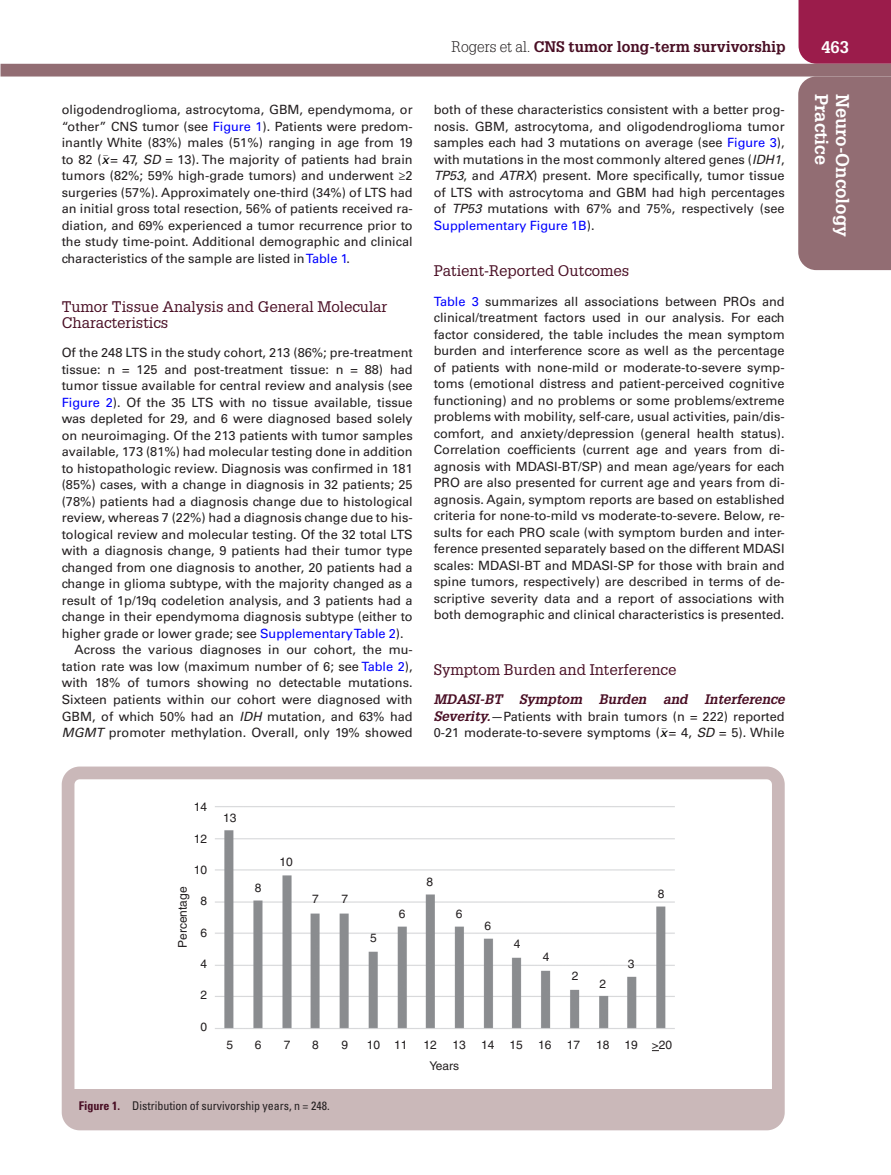
<style>
.page{position:relative;width:891px;height:1175px;background:#fff}
.page>*{position:absolute;margin:0;border:0;box-sizing:border-box;transform-origin:0 0}
.t1{font:700 18px "Glypha LT Std";color:#fff}
.t2{font:700 16.5px "Glypha LT Std";color:#fff}
.t3{font:15px/16.5px "Glypha LT Std";color:#490e24}
.t4{font:700 15px "Glypha LT Std";color:#490e24}
.t5{font:italic 700 13.5px "Glypha LT Std";color:#490e24}
.t6{font:12.75px/16.5px "Univers LT Std";color:#231f20;text-align:justify}
.t7{font:12px "Helvetica";color:#231f20}
.t8{font:condensed 12px "Univers LT Std";color:#231f20}
.s1{color:#00f}
.s2{font-style:italic;color:#000}
.s3{font-family:"CMR10";color:#000}
.s4{font-style:italic}
.s5{font-weight:300;color:#231f20}
.s6{font-family:"Glypha LT Std";font-weight:700;font-style:italic;font-size:13.5px;color:#490e24}
.s7{font-weight:700;color:#490e24}
</style>
<div class="page">
<div style="left:799px;top:0;width:92px;height:64px;background:#9b1c4b"></div>
<div style="left:1px;top:64px;width:890px;height:12px;background:#926d73"></div>
<div style="left:798px;top:76px;width:93px;height:194px;background:#926d73"></div>
<div style="left:70px;top:1089px;width:706px;height:28px;background:#cab8b9"></div>
<img style="left:215px;top:806px;width:459px;height:246px">
<div style="left:62px;top:766px;width:723px;height:364px;border:13px solid #cab8b9;border-radius:12px"></div>
<p class="t6" style="left:62px;top:102px;width:353px">oligodendroglioma, astrocytoma, GBM, ependymoma, or “other” CNS tumor (see <span class="s1">Figure 1</span>). Patients were predom&shy;inantly White (83%) males (51%) ranging in age from 19 to 82 (<span class="s2">x</span><span class="s3">¯</span>= 47, <span class="s4">SD</span> = 13). The majority of patients had brain tumors (82%; 59% high-grade tumors) and underwent ≥2 surgeries (57%). Approximately one-third (34%) of LTS had an initial gross total resection, 56% of patients received ra&shy;diation, and 69% experienced a tumor recurrence prior to the study time-point. Additional demographic and clinical characteristics of the sample are listed in <span class="s1">Table 1</span>.</p>
<p class="t3" style="left:62px;top:298px;width:327px">Tumor Tissue Analysis and General Molecular<br>Characteristics</p>
<p class="t6" style="left:62px;top:345px;width:353px">Of the 248 LTS in the study cohort, 213 (86%; pre-treatment</p>
<p class="t6" style="left:62px;top:361px;width:353px">tissue: n = 125 and post-treatment tissue: n = 88) had</p>
<p class="t6" style="left:62px;top:378px;width:353px">tumor tissue available for central review and analysis (see</p>
<p class="t6" style="left:62px;top:394px;width:352px"><span class="s1">Figure 2</span>). Of the 35 LTS with no tissue available, tissue</p>
<p class="t6" style="left:62px;top:411px;width:353px">was depleted for 29, and 6 were diagnosed based solely</p>
<p class="t6" style="left:62px;top:427px;width:352px">on neuroimaging. Of the 213 patients with tumor samples</p>
<p class="t6" style="left:62px;top:444px;width:352px">available, 173 (81%) had molecular testing done in addition</p>
<p class="t6" style="left:62px;top:460px;width:353px">to histopathologic review. Diagnosis was confirmed in 181</p>
<p class="t6" style="left:62px;top:477px;width:352px">(85%) cases, with a change in diagnosis in 32 patients; 25</p>
<p class="t6" style="left:62px;top:493px;width:352px">(78%) patients had a diagnosis change due to histological</p>
<p class="t6" style="left:62px;top:510px;width:352px">review, whereas 7 (22%) had a diagnosis change due to his-</p>
<p class="t6" style="left:62px;top:526px;width:353px">tological review and molecular testing. Of the 32 total LTS</p>
<p class="t6" style="left:62px;top:543px;width:352px">with a diagnosis change, 9 patients had their tumor type</p>
<p class="t6" style="left:62px;top:559px;width:352px">changed from one diagnosis to another, 20 patients had a</p>
<p class="t6" style="left:62px;top:576px;width:352px">change in glioma subtype, with the majority changed as a</p>
<p class="t6" style="left:62px;top:592px;width:352px">result of 1p/19q codeletion analysis, and 3 patients had a</p>
<p class="t6" style="left:62px;top:609px;width:353px">change in their ependymoma diagnosis subtype (either to</p>
<p class="t6" style="left:62px;top:625px;width:343px">higher grade or lower grade; see <span class="s1">Supplementary Table 2</span>).</p>
<p class="t6" style="left:74px;top:642px;width:340px">Across the various diagnoses in our cohort, the mu-</p>
<p class="t6" style="left:62px;top:658px;width:352px">tation rate was low (maximum number of 6; see <span class="s1">Table 2</span>),</p>
<p class="t6" style="left:62px;top:675px;width:352px">with 18% of tumors showing no detectable mutations.</p>
<p class="t6" style="left:62px;top:691px;width:353px">Sixteen patients within our cohort were diagnosed with</p>
<p class="t6" style="left:62px;top:708px;width:353px">GBM, of which 50% had an <span class="s4">IDH</span> mutation, and 63% had</p>
<p class="t6" style="left:62px;top:724px;width:353px"><span class="s4">MGMT</span> promoter methylation. Overall, only 19% showed</p>
<p class="t4" style="left:452px;top:37px;width:336px"><span class="s5">Rogers et al.</span> CNS tumor long-term survivorship</p>
<p class="t2" style="left:821px;top:37px;width:29px">463</p>
<h1 class="t1" style="left:833px;top:94px;width:73px;rotate:90deg">Practice</h1>
<h1 class="t1" style="left:854px;top:94px;width:145px;rotate:90deg">Neuro-Oncology</h1>
<p class="t6" style="left:434px;top:101px;width:353px">both of these characteristics consistent with a better prog&shy;nosis. GBM, astrocytoma, and oligodendroglioma tumor samples each had 3 mutations on average (see <span class="s1">Figure 3</span>), with mutations in the most commonly altered genes (<span class="s4">IDH1</span>, <span class="s4">TP53</span>, and <span class="s4">ATRX</span>) present. More specifically, tumor tissue of LTS with astrocytoma and GBM had high percentages of <span class="s4">TP53</span> mutations with 67% and 75%, respectively (see <span class="s1">Supplementary Figure 1B</span>).</p>
<p class="t3" style="left:434px;top:262px;width:197px">Patient-Reported Outcomes</p>
<p class="t6" style="left:434px;top:293px;width:353px"><span class="s1">Table 3</span> summarizes all associations between PROs and clinical/treatment factors used in our analysis. For each factor considered, the table includes the mean symptom burden and interference score as well as the percentage of patients with none-mild or moderate-to-severe symp&shy;toms (emotional distress and patient-perceived cognitive functioning) and no problems or some problems/extreme problems with mobility, self-care, usual activities, pain/dis&shy;comfort, and anxiety/depression (general health status).<br>Correlation coefficients (current age and years from di&shy;agnosis with MDASI-BT/SP) and mean age/years for each PRO are also presented for current age and years from di&shy;agnosis. Again, symptom reports are based on established criteria for none-to-mild vs moderate-to-severe. Below, re&shy;sults for each PRO scale (with symptom burden and inter&shy;ference presented separately based on the different MDASI scales: MDASI-BT and MDASI-SP for those with brain and spine tumors, respectively) are described in terms of de&shy;scriptive severity data and a report of associations with both demographic and clinical characteristics is presented.</p>
<p class="t3" style="left:434px;top:661px;width:244px">Symptom Burden and Interference</p>
<p class="t5" style="left:434px;top:691px;width:356px">MDASI-BT Symptom Burden and Interference</p>
<p class="t6" style="left:434px;top:708px;width:352px"><span class="s6">Severity.</span>—Patients with brain tumors (n = 222) reported<br>0-21 moderate-to-severe symptoms (<span class="s2">x</span><span class="s3">¯</span>= 4, <span class="s4">SD</span> = 5). While</p>
<p class="t7" style="left:194px;top:800px;width:15px">14</p>
<p class="t7" style="left:194px;top:831px;width:15px">12</p>
<p class="t7" style="left:194px;top:862px;width:15px">10</p>
<p class="t7" style="left:176px;top:947px;width:62px;rotate:-90deg">Percentage</p>
<p class="t7" style="left:200px;top:894px;width:8px">8</p>
<p class="t7" style="left:200px;top:925px;width:8px">6</p>
<p class="t7" style="left:200px;top:956px;width:8px">4</p>
<p class="t7" style="left:200px;top:988px;width:8px">2</p>
<p class="t7" style="left:200px;top:1019px;width:8px">0</p>
<p class="t7" style="left:223px;top:810px;width:15px">13</p>
<p class="t7" style="left:255px;top:880px;width:8px">8</p>
<p class="t7" style="left:279px;top:855px;width:15px">10</p>
<p class="t7" style="left:312px;top:892px;width:8px">7</p>
<p class="t7" style="left:342px;top:892px;width:8px">7</p>
<p class="t7" style="left:370px;top:930px;width:8px">5</p>
<p class="t7" style="left:399px;top:907px;width:8px">6</p>
<p class="t7" style="left:427px;top:874px;width:8px">8</p>
<p class="t7" style="left:456px;top:907px;width:8px">6</p>
<p class="t7" style="left:485px;top:919px;width:8px">6</p>
<p class="t7" style="left:514px;top:937px;width:8px">4</p>
<p class="t7" style="left:543px;top:950px;width:8px">4</p>
<p class="t7" style="left:572px;top:969px;width:8px">2</p>
<p class="t7" style="left:599px;top:976px;width:8px">2</p>
<p class="t7" style="left:628px;top:956px;width:8px">3</p>
<p class="t7" style="left:658px;top:887px;width:8px">8</p>
<p class="t7" style="left:227px;top:1038px;width:8px">5</p>
<p class="t7" style="left:255px;top:1038px;width:8px">6</p>
<p class="t7" style="left:284px;top:1038px;width:8px">7</p>
<p class="t7" style="left:312px;top:1038px;width:8px">8</p>
<p class="t7" style="left:342px;top:1038px;width:8px">9</p>
<p class="t7" style="left:367px;top:1038px;width:42px">10 11</p>
<p class="t7" style="left:424px;top:1038px;width:15px">12</p>
<p class="t7" style="left:452px;top:1038px;width:15px">13</p>
<p class="t7" style="left:430px;top:1059px;width:31px">Years</p>
<p class="t8" style="left:79px;top:1098px;width:252px"><span class="s7">Figure 1.</span> Distribution of survivorship years, n = 248.</p>
<p class="t7" style="left:481px;top:1038px;width:43px">14 15</p>
<p class="t7" style="left:538px;top:1038px;width:15px">16</p>
<p class="t7" style="left:567px;top:1038px;width:15px">17</p>
<p class="t7" style="left:596px;top:1038px;width:78px">18 19 &gt;20</p>
</div>
